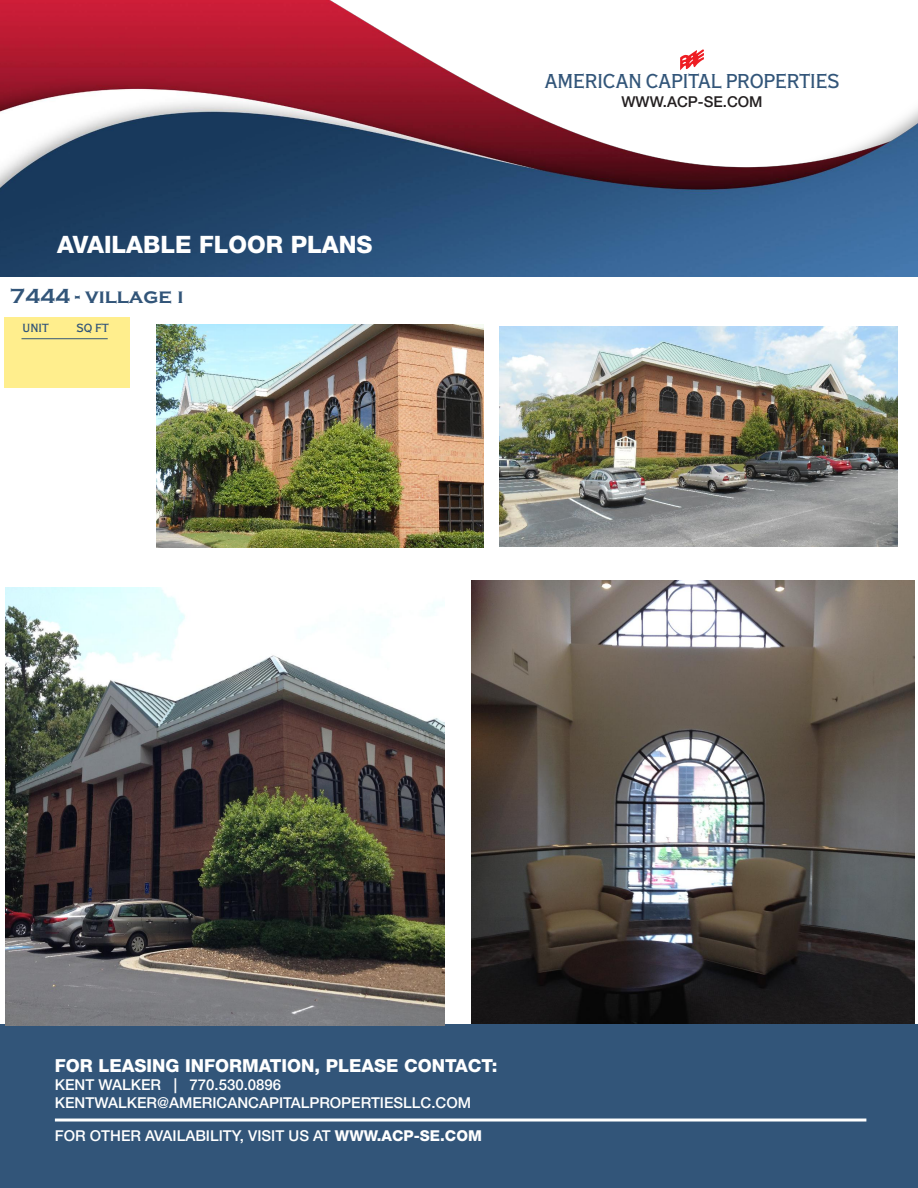
<style>
.page{position:relative;width:918px;height:1188px;background:#fff}
.page>*{position:absolute;margin:0;border:0;box-sizing:border-box;transform-origin:0 0}
.t1{font:800 24px "Helvetica Neue LT Pro";color:#fff}
.t2{font:500 21px "Copperplate Con";color:#325579}
.t3{font:700 21px "Copperplate Gothic";color:#325579}
.t4{font:800 18px "Helvetica Neue LT Pro";color:#fff}
.t5{font:500 15px/18px "Helvetica Neue LT Pro";color:#fff}
.t6{font:500 15px "Helvetica Neue LT Pro";color:#231f20}
.t7{font:500 15px "Copperplate Con";color:#325579}
.s1{font-weight:800}
</style>
<div class="page">
<img style="left:0;top:0;width:918px;height:277px">
<svg style="left:680px;top:50px;width:24px;height:20px"></svg>
<div style="left:0;top:1024px;width:918px;height:164px;background:#325579"></div>
<hr style="left:55px;top:1119px;width:811px;height:3px;background:#fff">
<div style="left:4px;top:317px;width:125px;height:71px;background:#ffee8d"></div>
<hr style="left:22px;top:338px;width:86px;height:1px;background:#325579">
<img style="left:157px;top:324px;width:326px;height:223px">
<img style="left:472px;top:581px;width:442px;height:442px">
<img style="left:6px;top:587px;width:438px;height:439px">
<img style="left:499px;top:326px;width:398px;height:221px">
<h1 class="t1" style="left:57px;top:230px;width:317px">AVAILABLE FLOOR PLANS</h1>
<h2 class="t3" style="left:10px;top:285px;width:175px">7444 - village i</h2>
<p class="t7" style="left:23px;top:319px;width:28px">unit</p>
<p class="t7" style="left:77px;top:319px;width:34px">sq ft</p>
<h2 class="t2" style="left:545px;top:70px;width:296px">AMERICAN CAPITAL PROPERTIES</h2>
<p class="t6" style="left:621px;top:93px;width:143px">WWW.ACP-SE.COM</p>
<p class="t4" style="left:55px;top:1055px;width:444px">FOR LEASING INFORMATION, PLEASE CONTACT:</p>
<p class="t5" style="left:55px;top:1076px;width:418px">KENT WALKER | 770.530.0896<br>KENTWALKER@AMERICANCAPITALPROPERTIESLLC.COM</p>
<p class="t5" style="left:55px;top:1127px;width:429px">FOR OTHER AVAILABILITY, VISIT US AT <span class="s1">WWW.ACP-SE.COM</span></p>
</div>
